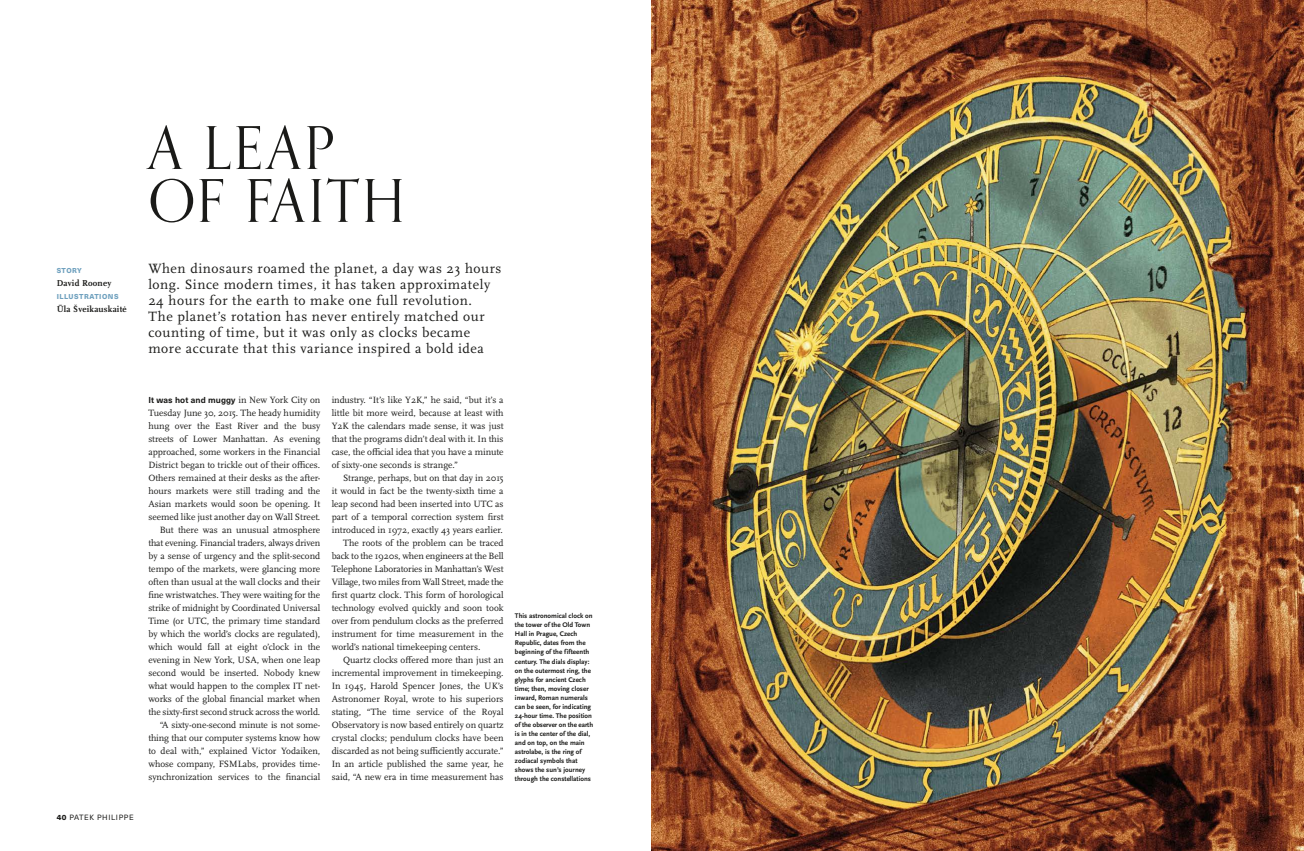
<style>
.page{position:relative;width:1304px;height:851px;background:#fff}
.page>*{position:absolute;margin:0;border:0;box-sizing:border-box;transform-origin:0 0}
.t1{font:59px/52.9px "Orpheus Pro";letter-spacing:.045em;color:#1a1a18}
.t2{font:14px/16px "Scala Pro";letter-spacing:.04em;color:#1a1a18}
.t3{font:9.5px/13px "Scala Pro";color:#1a1a18;text-align:right}
.t4{font:700 9px "Scala Pro";letter-spacing:.02em;color:#1a1a18}
.t5{font:700 8.5px "Neue Haas Unica W1 G";letter-spacing:.01em;color:#1a1a18}
.t6{font:7.5px "Neue Haas Unica W1 G";letter-spacing:.08em;color:#1a1a18}
.t7{font:700 7px/9px "Scala Sans Pro";color:#1a1a18}
.t8{font:800 7px "Neue Haas Unica W1 G";letter-spacing:.075em;color:#6ea0be}
.s1{font-weight:800}
.s2{font-family:"Scala Pro";font-weight:400;font-size:9.5px}
</style>
<div class="page">
<img style="left:652px;top:0;width:652px;height:850px">
<h1 class="t1" style="left:148px;top:122px;width:258px">A LEAP<br>OF FAITH</h1>
<p class="t8" style="left:57px;top:266px;width:27px">STORY</p>
<p class="t4" style="left:57px;top:279px;width:56px">David Rooney</p>
<p class="t8" style="left:57px;top:292px;width:63px">ILLUSTRATIONS</p>
<p class="t4" style="left:57px;top:305px;width:72px">Ūla Šveikauskaitė</p>
<p class="t2" style="left:148px;top:262px;width:355px">When dinosaurs roamed the planet, a day was 23 hours long. Since modern times, it has taken approximately 24 hours for the earth to make one full revolution.<br>The planet’s rotation has never entirely matched our counting of time, but it was only as clocks became more accurate that this variance inspired a bold idea</p>
<p class="t6" style="left:57px;top:812px;width:79px"><span class="s1">40</span> PATEK PHILIPPE</p>
<p class="t5" style="left:148px;top:397px;width:173px">It was hot and muggy <span class="s2">in New York City on</span></p>
<p class="t3" style="left:148px;top:407px;width:173px">Tuesday June 30, 2015. The heady humidity hung over the East River and the busy streets of Lower Manhattan. As evening approached, some workers in the Financial District began to trickle out of their offices.<br>Others remained at their desks as the after&shy;hours markets were still trading and the Asian markets would soon be opening. It seemed like just another day on Wall Street.<br>But there was an unusual atmosphere that evening. Financial traders, always driven by a sense of urgency and the split-second tempo of the markets, were glancing more often than usual at the wall clocks and their fine wristwatches. They were waiting for the strike of midnight by Coordinated Universal Time (or UTC, the primary time standard by which the world’s clocks are regulated), which would fall at eight o’clock in the evening in New York, USA, when one leap second would be inserted. Nobody knew what would happen to the complex IT net&shy;works of the global financial market when the sixty-first second struck across the world. “A sixty-one-second minute is not some&shy;thing that our computer systems know how to deal with,” explained Victor Yodaiken, whose company, FSMLabs, provides time&shy;synchronization services to the financial</p>
<p class="t3" style="left:332px;top:394px;width:173px;text-align:justify">industry. “It’s like Y2K,” he said, “but it’s a little bit more weird, because at least with Y2K the calendars made sense, it was just that the programs didn’t deal with it. In this case, the official idea that you have a minute of sixty-one seconds is strange.”</p>
<p class="t3" style="left:343px;top:472px;width:162px">Strange, perhaps, but on that day in 2015</p>
<p class="t3" style="left:332px;top:485px;width:173px">it would in fact be the twenty-sixth time a</p>
<p class="t3" style="left:332px;top:498px;width:173px">leap second had been inserted into UTC as</p>
<p class="t3" style="left:332px;top:511px;width:173px">part of a temporal correction system first</p>
<p class="t3" style="left:332px;top:524px;width:173px">introduced in 1972, exactly 43 years earlier.</p>
<p class="t3" style="left:343px;top:537px;width:162px">The roots of the problem can be traced</p>
<p class="t3" style="left:332px;top:550px;width:173px">back to the 1920s, when engineers at the Bell</p>
<p class="t3" style="left:332px;top:563px;width:173px">Telephone Laboratories in Manhattan’s West</p>
<p class="t3" style="left:332px;top:576px;width:173px">Village, two miles from Wall Street, made the</p>
<p class="t3" style="left:332px;top:589px;width:173px">first quartz clock. This form of horological</p>
<p class="t3" style="left:332px;top:602px;width:173px">technology evolved quickly and soon took</p>
<p class="t3" style="left:332px;top:615px;width:173px">over from pendulum clocks as the preferred</p>
<p class="t3" style="left:332px;top:628px;width:173px">instrument for time measurement in the</p>
<p class="t3" style="left:332px;top:641px;width:150px">world’s national timekeeping centers.</p>
<p class="t3" style="left:343px;top:654px;width:162px">Quartz clocks offered more than just an</p>
<p class="t3" style="left:332px;top:667px;width:173px">incremental improvement in timekeeping.</p>
<p class="t3" style="left:332px;top:680px;width:173px">In 1945, Harold Spencer Jones, the UK’s</p>
<p class="t3" style="left:332px;top:693px;width:173px">Astronomer Royal, wrote to his superiors</p>
<p class="t3" style="left:332px;top:706px;width:173px">stating, “The time service of the Royal</p>
<p class="t3" style="left:332px;top:719px;width:173px">Observatory is now based entirely on quartz</p>
<p class="t3" style="left:332px;top:732px;width:173px">crystal clocks; pendulum clocks have been</p>
<p class="t3" style="left:332px;top:745px;width:173px">discarded as not being sufficiently accurate.”</p>
<p class="t3" style="left:332px;top:758px;width:173px">In an article published the same year, he</p>
<p class="t3" style="left:332px;top:771px;width:173px">said, “A new era in time measurement has</p>
<p class="t7" style="left:515px;top:612px;width:80px">This astronomical clock on the tower of the Old Town<br>Hall in Prague, Czech<br>Republic, dates from the beginning of the fifteenth century. The dials display: on the outermost ring, the glyphs for ancient Czech time; then, moving closer inward, Roman numerals can be seen, for indicating<br>24-hour time. The position of the observer on the earth is in the center of the dial, and on top, on the main astrolabe, is the ring of zodiacal symbols that shows the sun’s journey through the constellations</p>
</div>
